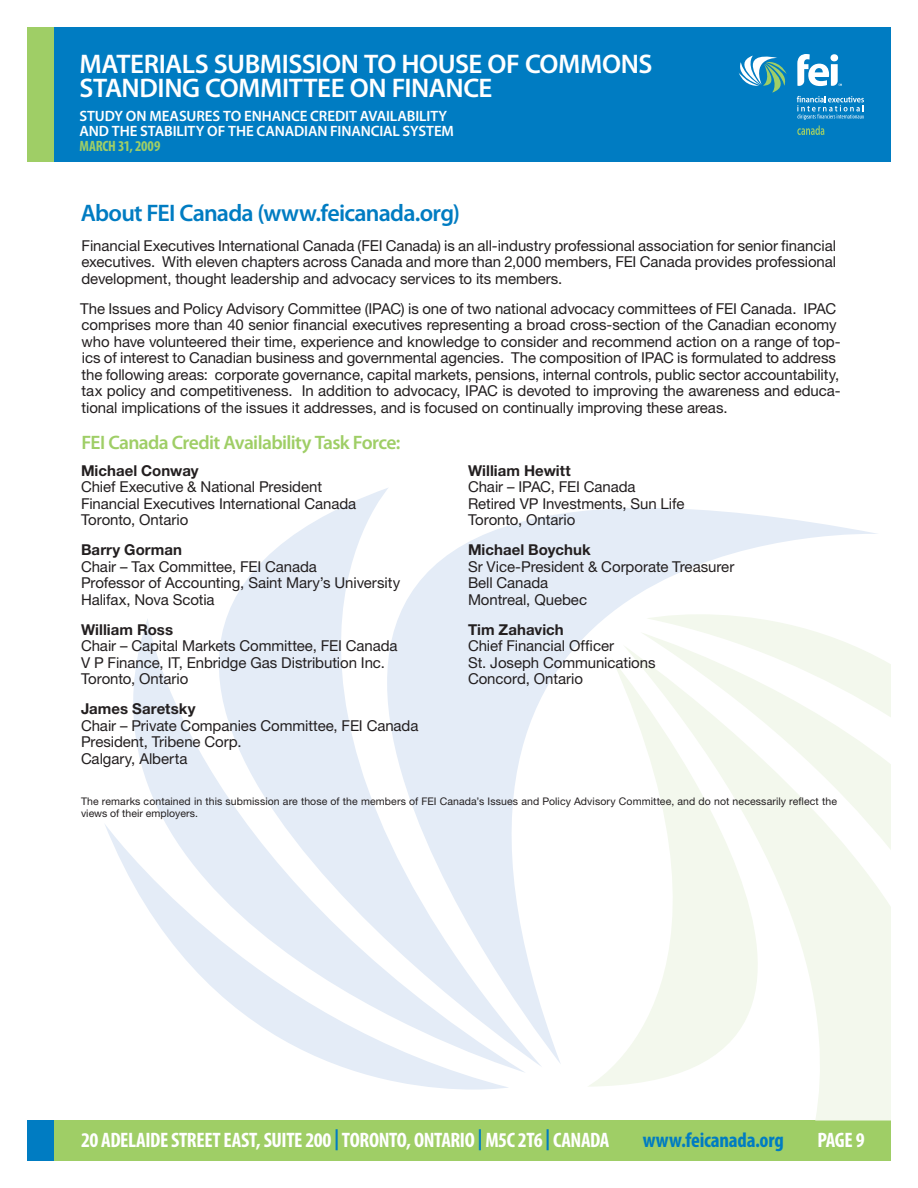
<style>
.page{position:relative;width:918px;height:1188px;background:#fff}
.page>*{position:absolute;margin:0;border:0;box-sizing:border-box;transform-origin:0 0}
.t1{font:600 27px/24px "Myriad Pro";letter-spacing:-.015em;color:#fff}
.t2{font:600 24px "Myriad Pro";letter-spacing:-.03em;color:#007cc2}
.t3{font:700 condensed 21px "Myriad Pro";letter-spacing:-.02em;color:#fff}
.t4{font:700 condensed 21px "Myriad Pro";letter-spacing:-.01em;color:#007cc2}
.t5{font:600 19.5px "Myriad Pro";letter-spacing:-.035em;color:#9fce66}
.t6{font:15px/16.5px "Helvetica Neue";letter-spacing:-.005em;color:#231f20}
.t7{font:700 15px "Helvetica Neue";letter-spacing:.005em;color:#231f20}
.t8{font:600 15px/15px "Myriad Pro";letter-spacing:-.005em;color:#fff}
.t9{font:700 condensed 15px "Myriad Pro";letter-spacing:-.01em;color:#9fce66}
.t10{font:10.5px/12px "Helvetica Neue";letter-spacing:.005em;color:#231f20}
.s1{color:#007cc2}
</style>
<div class="page">
<div style="left:53px;top:27px;width:838px;height:135px;background:#007cc2"></div>
<div style="left:27px;top:27px;width:27px;height:135px;background:#9fce66"></div>
<svg style="left:739px;top:54px;width:125px;height:81px"></svg>
<div style="left:53px;top:1120px;width:838px;height:41px;background:#9fce66"></div>
<div style="left:815px;top:1087px;width:76px;height:33px;background:#f3f8ed"></div>
<svg style="left:588px;top:890px;width:303px;height:197px;fill:#f3f8ed"></svg>
<svg style="left:879px;top:756px;width:12px;height:94px"></svg>
<svg style="left:879px;top:658px;width:12px;height:59px"></svg>
<svg style="left:542px;top:508px;width:337px;height:557px"></svg>
<svg style="left:226px;top:488px;width:316px;height:578px"></svg>
<svg style="left:133px;top:618px;width:393px;height:454px;fill:#e4ecf7"></svg>
<svg style="left:105px;top:823px;width:404px;height:267px"></svg>
<div style="left:27px;top:1120px;width:27px;height:41px;background:#007cc2"></div>
<h1 class="t1" style="left:80px;top:51px;width:574px">MATERIALS SUBMISSION TO HOUSE OF COMMONS<br>STANDING COMMITTEE ON FINANCE</h1>
<p class="t8" style="left:80px;top:108px;width:376px">STUDY ON MEASURES TO ENHANCE CREDIT AVAILABILITY<br>AND THE STABILITY OF THE CANADIAN FINANCIAL SYSTEM</p>
<p class="t9" style="left:80px;top:136px;width:82px">MARCH 31, 2009</p>
<h2 class="t2" style="left:81px;top:197px;width:381px">About FEI Canada (www.feicanada.org)</h2>
<p class="t6" style="left:81px;top:237px;width:756px;text-align:justify">Financial Executives International Canada (FEI Canada) is an all-industry professional association for senior financial executives. With eleven chapters across Canada and more than 2,000 members, FEI Canada provides professional development, thought leadership and advocacy services to its members.</p>
<p class="t6" style="left:80px;top:300px;width:762px">The Issues and Policy Advisory Committee (IPAC) is one of two national advocacy committees of FEI Canada. IPAC comprises more than 40 senior financial executives representing a broad cross-section of the Canadian economy who have volunteered their time, experience and knowledge to consider and recommend action on a range of top&shy;ics of interest to Canadian business and governmental agencies. The composition of IPAC is formulated to address the following areas: corporate governance, capital markets, pensions, internal controls, public sector accountability, tax policy and competitiveness. In addition to advocacy, IPAC is devoted to improving the awareness and educa&shy;tional implications of the issues it addresses, and is focused on continually improving these areas.</p>
<h3 class="t5" style="left:82px;top:430px;width:320px">FEI Canada Credit Availability Task Force:</h3>
<p class="t7" style="left:81px;top:461px;width:119px">Michael Conway</p>
<p class="t6" style="left:81px;top:479px;width:277px">Chief Executive &amp; National President<br>Financial Executives International Canada<br>Toronto, Ontario</p>
<p class="t7" style="left:81px;top:541px;width:103px">Barry Gorman</p>
<p class="t6" style="left:81px;top:558px;width:321px">Chair – Tax Committee, FEI Canada<br>Professor of Accounting, Saint Mary’s University<br>Halifax, Nova Scotia</p>
<p class="t7" style="left:81px;top:620px;width:94px">William Ross</p>
<p class="t6" style="left:81px;top:638px;width:318px">Chair – Capital Markets Committee, FEI Canada<br>V P Finance, IT, Enbridge Gas Distribution Inc.<br>Toronto, Ontario</p>
<p class="t7" style="left:81px;top:700px;width:116px">James Saretsky</p>
<p class="t6" style="left:81px;top:717px;width:339px">Chair – Private Companies Committee, FEI Canada<br>President, Tribene Corp.<br>Calgary, Alberta</p>
<p class="t7" style="left:468px;top:461px;width:104px">William Hewitt</p>
<p class="t6" style="left:468px;top:479px;width:218px">Chair – IPAC, FEI Canada<br>Retired VP Investments, Sun Life<br>Toronto, Ontario</p>
<p class="t7" style="left:468px;top:541px;width:124px">Michael Boychuk</p>
<p class="t6" style="left:468px;top:558px;width:268px">Sr Vice-President &amp; Corporate Treasurer<br>Bell Canada<br>Montreal, Quebec</p>
<p class="t7" style="left:468px;top:620px;width:97px">Tim Zahavich</p>
<p class="t6" style="left:468px;top:638px;width:189px">Chief Financial Officer<br>St. Joseph Communications<br>Concord, Ontario</p>
<p class="t10" style="left:81px;top:795px;width:758px">The remarks contained in this submission are those of the members of FEI Canada’s Issues and Policy Advisory Committee, and do not necessarily reflect the views of their employers.</p>
<h3 class="t3" style="left:81px;top:1127px;width:530px">20 ADELAIDE STREET EAST, SUITE 200 <span class="s1">|</span> TORONTO, ONTARIO <span class="s1">|</span> M5C 2T6 <span class="s1">|</span> CANADA</h3>
<h3 class="t4" style="left:643px;top:1127px;width:143px">www.feicanada.org</h3>
<h3 class="t3" style="left:817px;top:1127px;width:49px">PAGE 9</h3>
</div>
